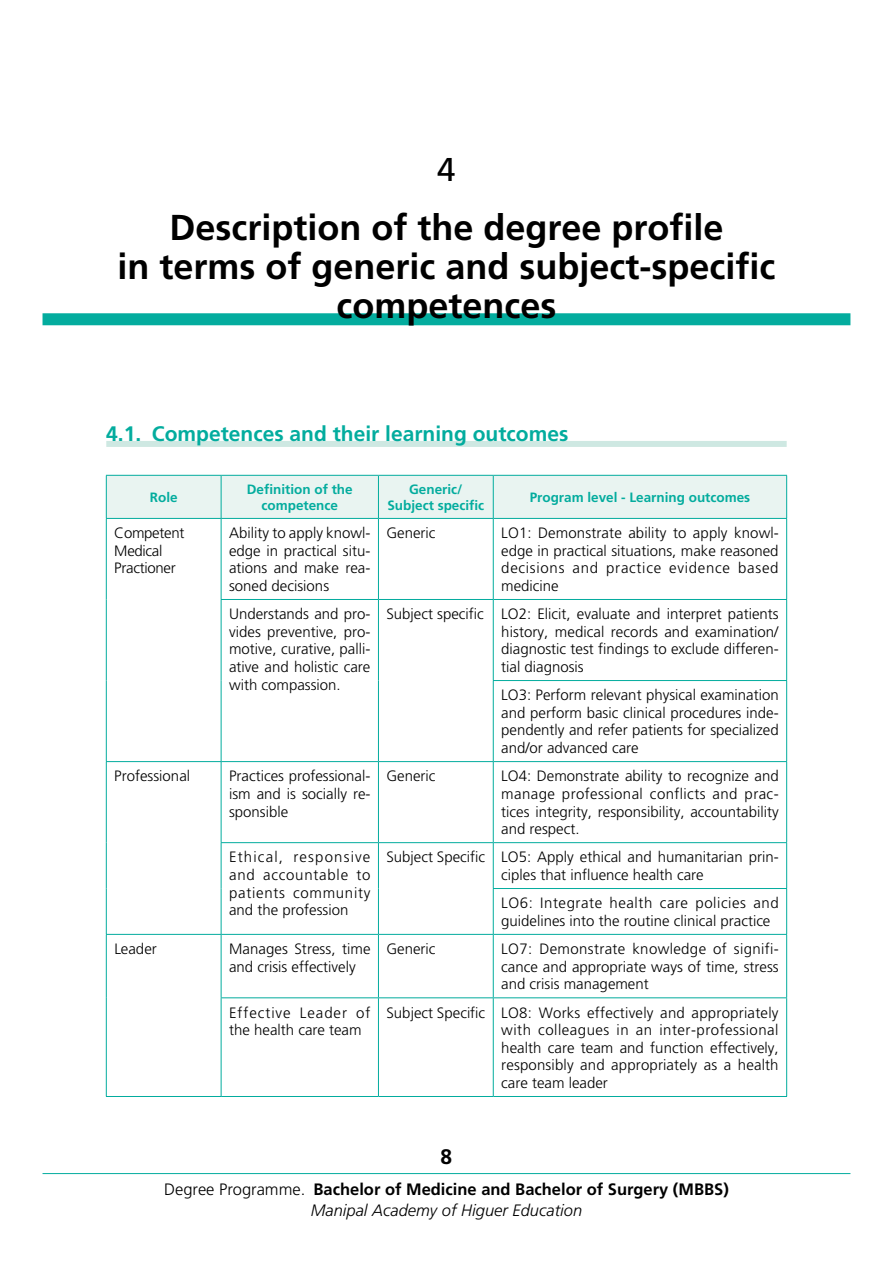
<style>
.page{position:relative;width:893px;height:1263px;background:#fff}
.page>*{position:absolute;margin:0;border:0;box-sizing:border-box;transform-origin:0 0}
.t1{font:700 36px/39px "Frutiger LT Std";color:#000;text-align:center}
.t2{font:33px "Frutiger LT Std";color:#000}
.t3{font:700 21px "Frutiger LT Std";color:#03ac9e}
.t4{font:700 21px "Frutiger LT Std";color:#000}
.t5{font:700 16.5px/21px "Frutiger LT Std";color:#000;text-align:center}
.t6{font:300 15px/17.5px "Frutiger LT Std";color:#000;text-align:justify}
.t7{font:300 15px/17.5px "Frutiger LT Std";letter-spacing:.03em;color:#000}
.t8{font:300 15px/17.5px "Frutiger LT Std";letter-spacing:-.02em;color:#000}
.t9{font:700 13.5px/16px "Frutiger LT Std";color:#03ac9e;text-align:center}
.s1{font-weight:300}
.s2{font-weight:300;font-style:italic}
</style>
<div class="page">
<hr style="left:43px;top:1173px;width:807px;height:1px;background:#03ac9e">
<div style="left:43px;top:313px;width:807px;height:12px;background:#03ac9e"></div>
<div style="left:106px;top:441px;width:681px;height:6px;background:#cee8e2"></div>
<div style="left:107px;top:476px;width:679px;height:42px;background:#e9f4f1"></div>
<hr style="left:106px;top:475px;width:115px;height:1px;background:#03ac9e">
<hr style="left:106px;top:476px;width:1px;height:42px;background:#03ac9e">
<hr style="left:221px;top:475px;width:157px;height:1px;background:#03ac9e">
<hr style="left:221px;top:476px;width:1px;height:42px;background:#03ac9e">
<hr style="left:378px;top:475px;width:115px;height:1px;background:#03ac9e">
<hr style="left:378px;top:476px;width:1px;height:42px;background:#03ac9e">
<hr style="left:493px;top:475px;width:294px;height:1px;background:#03ac9e">
<hr style="left:493px;top:476px;width:1px;height:42px;background:#03ac9e">
<hr style="left:786px;top:476px;width:1px;height:42px;background:#03ac9e">
<hr style="left:106px;top:518px;width:115px;height:1px;background:#03ac9e">
<hr style="left:106px;top:519px;width:1px;height:80px;background:#03ac9e">
<hr style="left:106px;top:599px;width:1px;height:81px;background:#03ac9e">
<hr style="left:106px;top:680px;width:1px;height:81px;background:#03ac9e">
<hr style="left:221px;top:518px;width:157px;height:1px;background:#03ac9e">
<hr style="left:221px;top:519px;width:1px;height:80px;background:#03ac9e">
<hr style="left:378px;top:518px;width:115px;height:1px;background:#03ac9e">
<hr style="left:378px;top:519px;width:1px;height:80px;background:#03ac9e">
<hr style="left:493px;top:518px;width:294px;height:1px;background:#03ac9e">
<hr style="left:493px;top:519px;width:1px;height:80px;background:#03ac9e">
<hr style="left:786px;top:519px;width:1px;height:80px;background:#03ac9e">
<hr style="left:221px;top:599px;width:157px;height:1px;background:#03ac9e">
<hr style="left:221px;top:600px;width:1px;height:80px;background:#03ac9e">
<hr style="left:378px;top:599px;width:115px;height:1px;background:#03ac9e">
<hr style="left:378px;top:600px;width:1px;height:80px;background:#03ac9e">
<hr style="left:221px;top:680px;width:1px;height:81px;background:#03ac9e">
<hr style="left:378px;top:680px;width:1px;height:81px;background:#03ac9e">
<hr style="left:493px;top:599px;width:294px;height:1px;background:#03ac9e">
<hr style="left:493px;top:600px;width:1px;height:80px;background:#03ac9e">
<hr style="left:786px;top:600px;width:1px;height:80px;background:#03ac9e">
<hr style="left:493px;top:680px;width:294px;height:1px;background:#03ac9e">
<hr style="left:493px;top:681px;width:1px;height:80px;background:#03ac9e">
<hr style="left:786px;top:681px;width:1px;height:80px;background:#03ac9e">
<hr style="left:106px;top:761px;width:115px;height:1px;background:#03ac9e">
<hr style="left:106px;top:762px;width:1px;height:81px;background:#03ac9e">
<hr style="left:106px;top:843px;width:1px;height:45px;background:#03ac9e">
<hr style="left:106px;top:888px;width:1px;height:46px;background:#03ac9e">
<hr style="left:221px;top:761px;width:157px;height:1px;background:#03ac9e">
<hr style="left:221px;top:762px;width:1px;height:80px;background:#03ac9e">
<hr style="left:378px;top:761px;width:115px;height:1px;background:#03ac9e">
<hr style="left:378px;top:762px;width:1px;height:80px;background:#03ac9e">
<hr style="left:493px;top:761px;width:294px;height:1px;background:#03ac9e">
<hr style="left:493px;top:762px;width:1px;height:80px;background:#03ac9e">
<hr style="left:786px;top:762px;width:1px;height:80px;background:#03ac9e">
<hr style="left:221px;top:842px;width:157px;height:1px;background:#03ac9e">
<hr style="left:221px;top:843px;width:1px;height:45px;background:#03ac9e">
<hr style="left:378px;top:842px;width:115px;height:1px;background:#03ac9e">
<hr style="left:378px;top:843px;width:1px;height:45px;background:#03ac9e">
<hr style="left:221px;top:888px;width:1px;height:46px;background:#03ac9e">
<hr style="left:378px;top:888px;width:1px;height:46px;background:#03ac9e">
<hr style="left:493px;top:842px;width:294px;height:1px;background:#03ac9e">
<hr style="left:493px;top:843px;width:1px;height:45px;background:#03ac9e">
<hr style="left:786px;top:843px;width:1px;height:45px;background:#03ac9e">
<hr style="left:493px;top:888px;width:294px;height:1px;background:#03ac9e">
<hr style="left:493px;top:889px;width:1px;height:45px;background:#03ac9e">
<hr style="left:786px;top:889px;width:1px;height:45px;background:#03ac9e">
<hr style="left:106px;top:934px;width:115px;height:1px;background:#03ac9e">
<hr style="left:106px;top:935px;width:1px;height:63px;background:#03ac9e">
<hr style="left:106px;top:998px;width:1px;height:98px;background:#03ac9e">
<hr style="left:221px;top:934px;width:157px;height:1px;background:#03ac9e">
<hr style="left:221px;top:935px;width:1px;height:62px;background:#03ac9e">
<hr style="left:378px;top:934px;width:115px;height:1px;background:#03ac9e">
<hr style="left:378px;top:935px;width:1px;height:62px;background:#03ac9e">
<hr style="left:493px;top:934px;width:294px;height:1px;background:#03ac9e">
<hr style="left:493px;top:935px;width:1px;height:62px;background:#03ac9e">
<hr style="left:786px;top:935px;width:1px;height:62px;background:#03ac9e">
<hr style="left:221px;top:997px;width:157px;height:1px;background:#03ac9e">
<hr style="left:221px;top:998px;width:1px;height:98px;background:#03ac9e">
<hr style="left:378px;top:997px;width:115px;height:1px;background:#03ac9e">
<hr style="left:378px;top:998px;width:1px;height:98px;background:#03ac9e">
<hr style="left:493px;top:997px;width:294px;height:1px;background:#03ac9e">
<hr style="left:493px;top:998px;width:1px;height:98px;background:#03ac9e">
<hr style="left:786px;top:998px;width:1px;height:98px;background:#03ac9e">
<hr style="left:106px;top:1096px;width:115px;height:1px;background:#03ac9e">
<hr style="left:221px;top:1096px;width:157px;height:1px;background:#03ac9e">
<hr style="left:378px;top:1096px;width:115px;height:1px;background:#03ac9e">
<hr style="left:493px;top:1096px;width:294px;height:1px;background:#03ac9e">
<h2 class="t2" style="left:437px;top:150px;width:20px">4</h2>
<h1 class="t1" style="left:117px;top:208px;width:660px">Description of the degree profile<br>in terms of generic and subject-specific competences</h1>
<h3 class="t3" style="left:106px;top:421px;width:464px">4.1. Competences and their learning outcomes</h3>
<p class="t9" style="left:150px;top:489px;width:29px">Role</p>
<p class="t9" style="left:247px;top:481px;width:107px">Definition of the competence</p>
<p class="t9" style="left:387px;top:481px;width:98px">Generic/<br>Subject specific</p>
<p class="t9" style="left:530px;top:489px;width:222px">Program level - Learning outcomes</p>
<p class="t8" style="left:114px;top:524px;width:72px">Competent<br>Medical<br>Practioner</p>
<p class="t6" style="left:229px;top:524px;width:143px">Ability to apply knowl&shy;edge in practical situ&shy;ations and make rea&shy;soned decisions</p>
<p class="t6" style="left:386px;top:524px;width:51px">Generic</p>
<p class="t6" style="left:501px;top:524px;width:279px">LO1: Demonstrate ability to apply knowl&shy;edge in practical situations, make reasoned decisions and practice evidence based medicine</p>
<p class="t6" style="left:229px;top:605px;width:143px">Understands and pro&shy;vides preventive, pro&shy;motive, curative, palli&shy;ative and holistic care with compassion.</p>
<p class="t6" style="left:501px;top:605px;width:279px;text-indent:-115px">Subject specific LO2: Elicit, evaluate and interpret patients history, medical records and examination/ diagnostic test findings to exclude differen&shy;tial diagnosis</p>
<p class="t6" style="left:501px;top:686px;width:279px">LO3: Perform relevant physical examination and perform basic clinical procedures inde&shy;pendently and refer patients for specialized and/or advanced care</p>
<p class="t6" style="left:114px;top:768px;width:77px">Professional</p>
<p class="t6" style="left:229px;top:768px;width:143px">Practices professional&shy;ism and is socially re&shy;sponsible</p>
<p class="t6" style="left:386px;top:768px;width:51px">Generic</p>
<p class="t6" style="left:501px;top:768px;width:279px">LO4: Demonstrate ability to recognize and manage professional conflicts and prac&shy;tices integrity, responsibility, accountability and respect.</p>
<p class="t6" style="left:229px;top:849px;width:143px">Ethical, responsive and accountable to patients community and the profession</p>
<p class="t6" style="left:501px;top:849px;width:279px;text-indent:-115px">Subject Specific LO5: Apply ethical and humanitarian prin&shy;ciples that influence health care</p>
<p class="t6" style="left:501px;top:894px;width:279px">LO6: Integrate health care policies and guidelines into the routine clinical practice</p>
<p class="t6" style="left:114px;top:940px;width:44px">Leader</p>
<p class="t6" style="left:229px;top:940px;width:143px">Manages Stress, time and crisis effectively</p>
<p class="t6" style="left:386px;top:940px;width:51px">Generic</p>
<p class="t6" style="left:501px;top:940px;width:279px">LO7: Demonstrate knowledge of signifi&shy;cance and appropriate ways of time, stress and crisis management</p>
<p class="t7" style="left:229px;top:1004px;width:143px">Effective Leader of the health care team</p>
<p class="t6" style="left:501px;top:1004px;width:279px;text-indent:-115px">Subject Specific LO8: Works effectively and appropriately with colleagues in an inter-professional health care team and function effectively, responsibly and appropriately as a health care team leader</p>
<h3 class="t4" style="left:441px;top:1144px;width:13px">8</h3>
<p class="t5" style="left:164px;top:1179px;width:566px"><span class="s1">Degree Programme.</span> Bachelor of Medicine and Bachelor of Surgery (MBBS)<br><span class="s2">Manipal Academy of Higuer Education</span></p>
</div>
